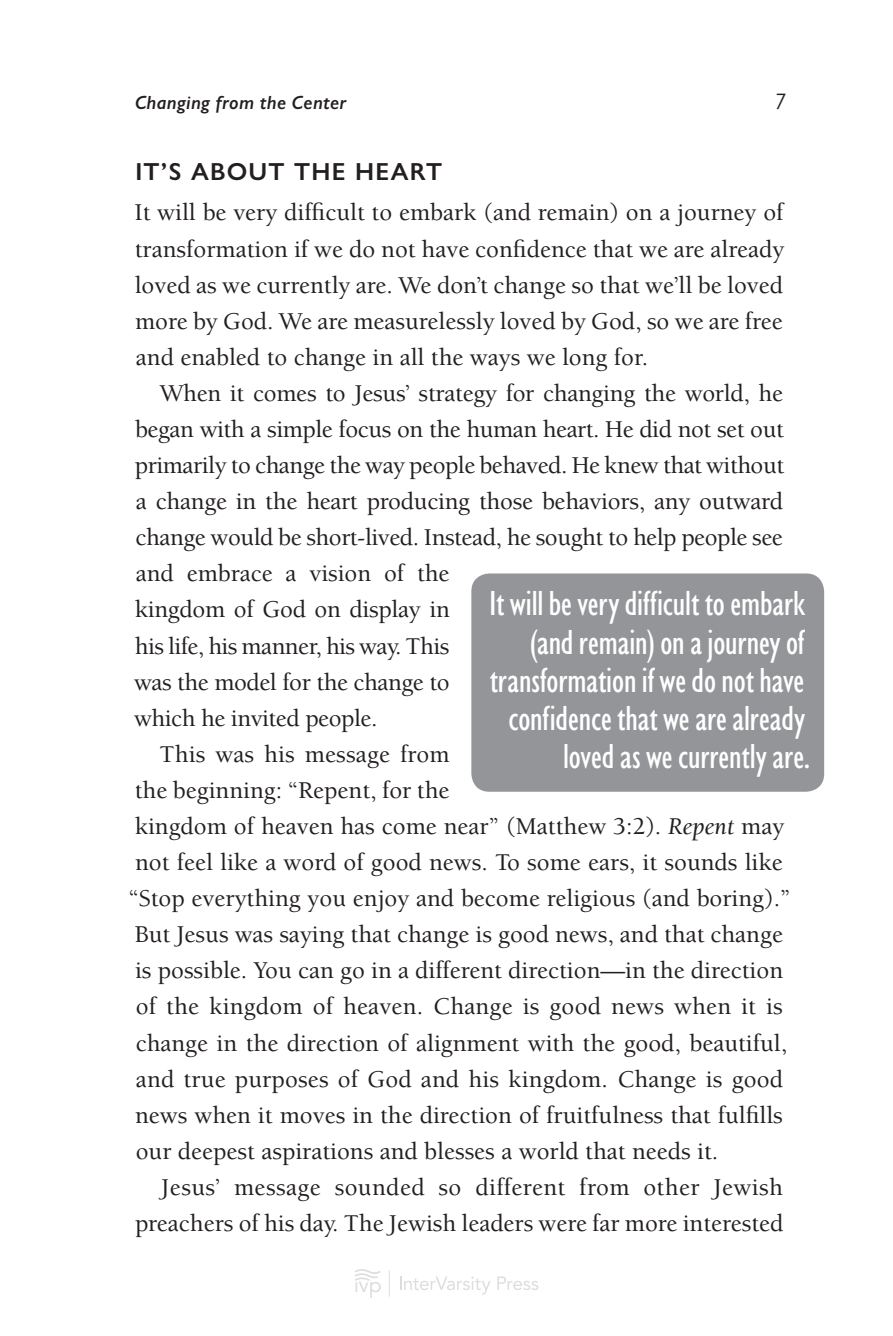
<style>
.page{position:relative;width:893px;height:1336px;background:#fff}
.page>*{position:absolute;margin:0;border:0;box-sizing:border-box;transform-origin:0 0}
.t1{font:500 condensed 36px/38.2px "Gill Sans Nova";letter-spacing:-.005em;color:#fff;text-align:right}
.t2{font:500 24.75px/36px "Berkeley Std";color:#231f20;text-align:justify}
.t3{font:500 24.75px "Berkeley Std";letter-spacing:-.02em;color:#231f20}
.t4{font:600 24.75px "Gill Sans Nova";letter-spacing:.05em;color:#231f20}
.t5{font:italic 22.5px "Gill Sans Nova";color:#231f20}
.t6{font:italic 600 19.12px "Gill Sans Nova";letter-spacing:.02em;color:#231f20}
.s1{font-weight:400;font-style:italic}
</style>
<div class="page">
<svg style="left:355px;top:1269px;width:25px;height:29px"></svg>
<svg style="left:389px;top:1271px;width:1px;height:25px"></svg>
<svg style="left:400px;top:1276px;width:90px;height:18px"></svg>
<svg style="left:497px;top:1276px;width:41px;height:14px"></svg>
<div style="left:471px;top:573px;width:352px;height:219px;background:#939598;border-radius:18px"></div>
<p class="t6" style="left:135px;top:91px;width:212px">Changing from the Center</p>
<p class="t5" style="left:775px;top:88px;width:11px">7</p>
<p class="t4" style="left:135px;top:156px;width:307px">IT’S ABOUT THE HEART</p>
<p class="t2" style="left:134px;top:195px;width:651px">It will be very difficult to embark (and remain) on a journey of transformation if we do not have confidence that we are already loved as we currently are. We don’t change so that we’ll be loved more by God. We are measurelessly loved by God, so we are free and enabled to change in all the ways we long for.</p>
<p class="t2" style="left:160px;top:376px;width:624px">When it comes to Jesus’ strategy for changing the world, he</p>
<p class="t3" style="left:135px;top:416px;width:650px">began with a simple focus on the human heart. He did not set out</p>
<p class="t3" style="left:135px;top:452px;width:650px">primarily to change the way people behaved. He knew that without</p>
<p class="t2" style="left:136px;top:484px;width:648px">a change in the heart producing those behaviors, any outward</p>
<p class="t3" style="left:136px;top:524px;width:648px">change would be short-lived. Instead, he sought to help people see</p>
<p class="t2" style="left:136px;top:556px;width:315px">and embrace a vision of the</p>
<p class="t2" style="left:135px;top:592px;width:316px">kingdom of God on display in</p>
<p class="t3" style="left:135px;top:633px;width:316px">his life, his manner, his way. This</p>
<p class="t3" style="left:134px;top:669px;width:317px">was the model for the change to</p>
<p class="t3" style="left:134px;top:705px;width:245px">which he invited people.</p>
<p class="t2" style="left:159px;top:736px;width:291px">This was his message from</p>
<p class="t2" style="left:135px;top:773px;width:316px">the beginning: “Repent, for the</p>
<p class="t2" style="left:135px;top:809px;width:650px">kingdom of heaven has come near” (Matthew 3:2). <span class="s1">Repent</span> may</p>
<p class="t2" style="left:135px;top:845px;width:649px">not feel like a word of good news. To some ears, it sounds like</p>
<p class="t2" style="left:128px;top:881px;width:663px">“Stop everything you enjoy and become religious (and boring).”</p>
<p class="t2" style="left:135px;top:917px;width:649px">But Jesus was saying that change is good news, and that change</p>
<p class="t2" style="left:135px;top:953px;width:649px">is possible. You can go in a different direction—in the direction</p>
<p class="t2" style="left:136px;top:989px;width:648px">of the kingdom of heaven. Change is good news when it is</p>
<p class="t2" style="left:136px;top:1025px;width:652px">change in the direction of alignment with the good, beautiful,</p>
<p class="t2" style="left:136px;top:1061px;width:648px">and true purposes of God and his kingdom. Change is good</p>
<p class="t2" style="left:135px;top:1097px;width:649px">news when it moves in the direction of fruitfulness that fulfills</p>
<p class="t2" style="left:136px;top:1133px;width:584px">our deepest aspirations and blesses a world that needs it.</p>
<p class="t2" style="left:161px;top:1169px;width:622px">Jesus’ message sounded so different from other Jewish</p>
<p class="t2" style="left:135px;top:1206px;width:649px">preachers of his day. The Jewish leaders were far more interested</p>
<h1 class="t1" style="left:489px;top:584px;width:322px">It will be very difficult to embark (and remain) on a journey of transformation if we do not have confidence that we are already loved as we currently are.</h1>
</div>
